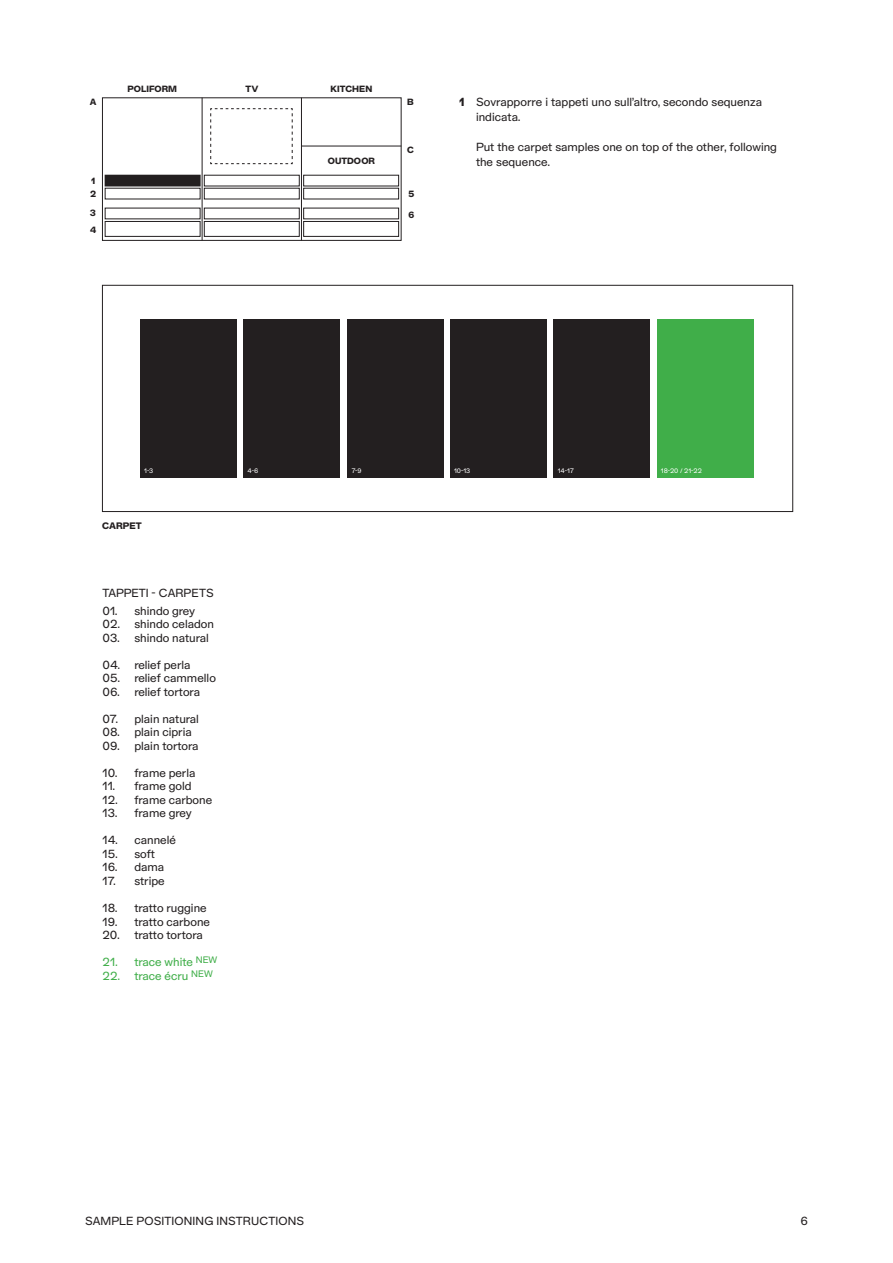
<style>
.page{position:relative;width:893px;height:1263px;background:#fff}
.page>*{position:absolute;margin:0;border:0;box-sizing:border-box;transform-origin:0 0}
.Text_Bold{font:11.25px/15px "Alpha";color:#231f20}
.t1{font:11.25px "Alpha";color:#40ae49}
.testo{font:11.25px "Alpha";letter-spacing:.005em;color:#231f20}
.t2{font:700 9px "Alpha";color:#231f20}
.t3{font:700 8.7px "Alpha";color:#231f20}
.t4{font:6.3px "Alpha";color:#fff}
.s1{font-weight:700}
</style>
<div class="page">
<div style="left:102px;top:97px;width:299px;height:144px;border:1px solid #231f20"></div>
<div style="left:105px;top:175px;width:95px;height:11px;background:#231f20"></div>
<div style="left:204px;top:221px;width:95px;height:15px;border:1px solid #231f20"></div>
<div style="left:105px;top:221px;width:95px;height:15px;border:1px solid #231f20"></div>
<div style="left:303px;top:221px;width:96px;height:15px;border:1px solid #231f20"></div>
<hr style="left:301px;top:98px;width:1px;height:142px;background:#231f20">
<hr style="left:202px;top:98px;width:1px;height:142px;background:#231f20">
<hr style="left:302px;top:146px;width:99px;height:1px;background:#231f20">
<svg style="left:210px;top:108px;width:83px;height:56px"></svg>
<svg style="left:102px;top:285px;width:691px;height:227px"></svg>
<div style="left:450px;top:319px;width:97px;height:158px;background:#231f20"></div>
<div style="left:140px;top:319px;width:97px;height:158px;background:#231f20"></div>
<div style="left:243px;top:319px;width:97px;height:158px;background:#231f20"></div>
<div style="left:347px;top:319px;width:97px;height:158px;background:#231f20"></div>
<div style="left:553px;top:319px;width:97px;height:158px;background:#231f20"></div>
<div style="left:657px;top:319px;width:97px;height:158px;background:#40ae49"></div>
<p class="t3" style="left:90px;top:96px;width:8px">A</p>
<p class="t3" style="left:91px;top:175px;width:6px">1</p>
<p class="t3" style="left:90px;top:188px;width:8px">2</p>
<p class="t3" style="left:90px;top:208px;width:8px">3</p>
<p class="t3" style="left:90px;top:224px;width:8px">4</p>
<p class="t3" style="left:128px;top:83px;width:51px">POLIFORM</p>
<p class="t3" style="left:246px;top:83px;width:14px">TV</p>
<p class="t3" style="left:331px;top:83px;width:43px">KITCHEN</p>
<p class="t3" style="left:328px;top:155px;width:49px">OUTDOOR</p>
<p class="t3" style="left:407px;top:96px;width:8px">B</p>
<p class="t3" style="left:407px;top:144px;width:8px">C</p>
<p class="t3" style="left:408px;top:188px;width:7px">5</p>
<p class="t3" style="left:408px;top:209px;width:7px">6</p>
<p class="Text_Bold" style="left:476px;top:95px;width:288px;text-indent:-17px"><span class="s1">1</span> Sovrapporre i tappeti uno sull’altro, secondo sequenza indicata.</p>
<p class="Text_Bold" style="left:476px;top:140px;width:302px">Put the carpet samples one on top of the other, following the sequence.</p>
<p class="t4" style="left:144px;top:466px;width:11px">1-3</p>
<p class="t4" style="left:247px;top:466px;width:12px">4-6</p>
<p class="t4" style="left:352px;top:466px;width:11px">7-9</p>
<p class="t4" style="left:454px;top:466px;width:18px">10-13</p>
<p class="t4" style="left:558px;top:466px;width:18px">14-17</p>
<p class="t4" style="left:661px;top:466px;width:43px">18-20 / 21-22</p>
<p class="t2" style="left:102px;top:520px;width:41px">CARPET</p>
<p class="testo" style="left:102px;top:586px;width:113px">TAPPETI - CARPETS</p>
<p class="Text_Bold" style="left:102px;top:603px;width:94px">01. shindo grey</p>
<p class="Text_Bold" style="left:102px;top:617px;width:113px">02. shindo celadon</p>
<p class="Text_Bold" style="left:102px;top:630px;width:108px">03. shindo natural</p>
<p class="Text_Bold" style="left:102px;top:657px;width:90px">04. relief perla</p>
<p class="Text_Bold" style="left:102px;top:671px;width:115px">05. relief cammello</p>
<p class="Text_Bold" style="left:102px;top:684px;width:99px">06. relief tortora</p>
<p class="Text_Bold" style="left:102px;top:711px;width:98px">07. plain natural</p>
<p class="Text_Bold" style="left:102px;top:725px;width:91px">08. plain cipria</p>
<p class="Text_Bold" style="left:102px;top:738px;width:98px">09. plain tortora</p>
<p class="Text_Bold" style="left:102px;top:765px;width:94px">10. frame perla</p>
<p class="Text_Bold" style="left:102px;top:779px;width:91px">11. frame gold</p>
<p class="Text_Bold" style="left:102px;top:792px;width:111px">12. frame carbone</p>
<p class="Text_Bold" style="left:102px;top:806px;width:91px">13. frame grey</p>
<p class="Text_Bold" style="left:102px;top:833px;width:75px">14. cannelé</p>
<p class="Text_Bold" style="left:102px;top:846px;width:54px">15. soft</p>
<p class="Text_Bold" style="left:102px;top:860px;width:63px">16. dama</p>
<p class="Text_Bold" style="left:102px;top:873px;width:64px">17. stripe</p>
<p class="Text_Bold" style="left:102px;top:900px;width:106px">18. tratto ruggine</p>
<p class="Text_Bold" style="left:102px;top:914px;width:109px">19. tratto carbone</p>
<p class="Text_Bold" style="left:102px;top:927px;width:102px">20. tratto tortora</p>
<p class="t1" style="left:102px;top:955px;width:116px">21. trace white <sup>NEW</sup></p>
<p class="t1" style="left:102px;top:968px;width:112px">22. trace écru <sup>NEW</sup></p>
<p class="Text_Bold" style="left:85px;top:1213px;width:221px">SAMPLE POSITIONING INSTRUCTIONS</p>
<p class="Text_Bold" style="left:800px;top:1213px;width:9px">6</p>
</div>
